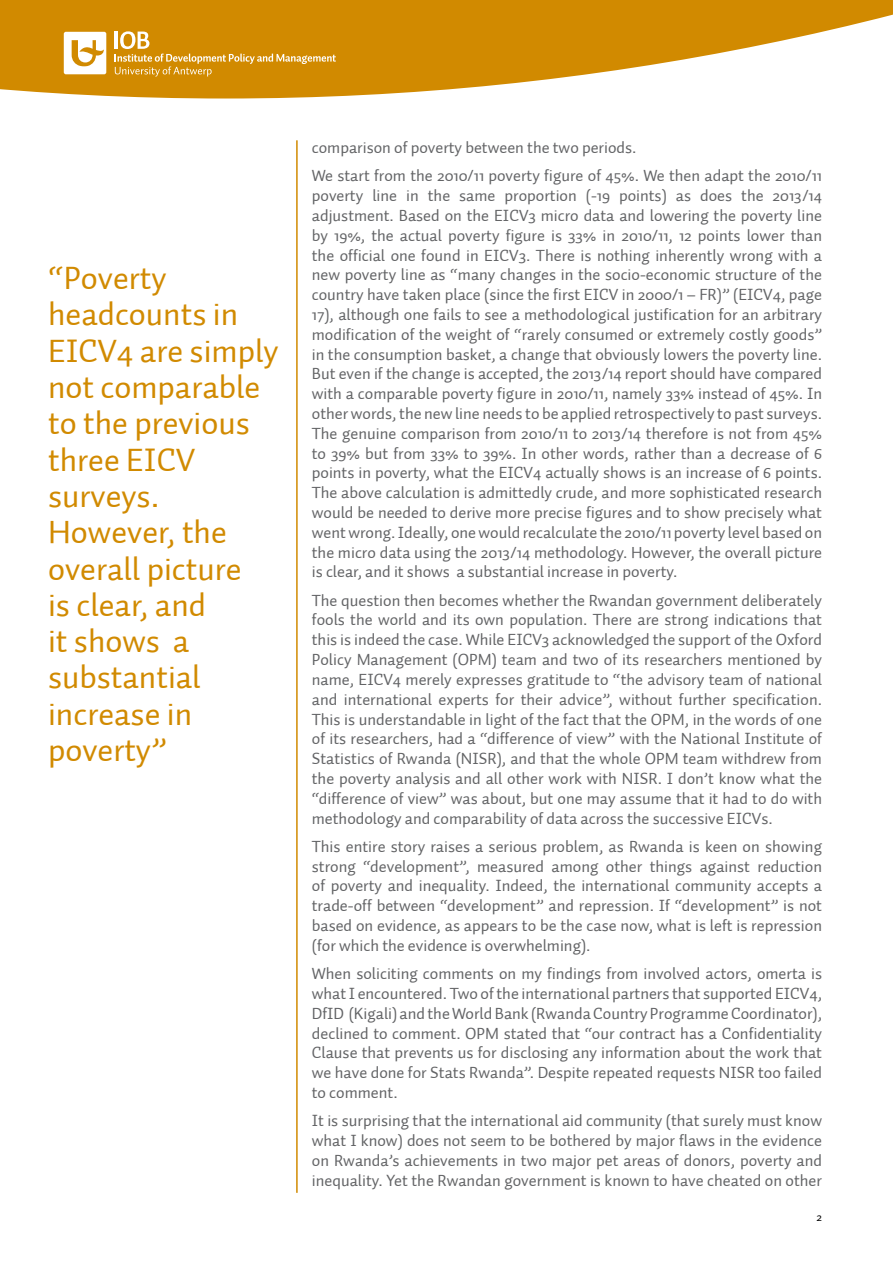
<style>
.page{position:relative;width:893px;height:1263px;background:#fff}
.page>*{position:absolute;margin:0;border:0;box-sizing:border-box;transform-origin:0 0}
.t1{font:33px/36.3px "Auto 1";color:#d18a00}
.t2{font:16.5px/19.8px "Auto 1";color:#636466;text-align:justify}
.t3{font:12px "Auto 1";color:#000}
</style>
<div class="page">
<svg style="left:0;top:0;width:893px;height:99px;fill:#d18a00"></svg>
<svg style="left:115px;top:31px;width:221px;height:46px;background:#d6971c"></svg>
<svg style="left:64px;top:32px;width:42px;height:42px"></svg>
<hr style="left:296px;top:140px;width:2px;height:1053px;background:#d18a00">
<h1 class="t1" style="left:48px;top:260px;width:232px">“Poverty headcounts in<br>EICV4 are simply not comparable to the previous three EICV surveys.<br>However, the overall picture<br>is clear, and<br>it shows a substantial increase in poverty”</h1>
<p class="t2" style="left:312px;top:134px;width:512px;line-height:28.3px">comparison of poverty between the two periods.<br>We start from the 2010/11 poverty figure of 45%. We then adapt the 2010/11</p>
<p class="t2" style="left:312px;top:186px;width:512px">poverty line in the same proportion (-19 points) as does the 2013/14 adjustment. Based on the EICV3 micro data and lowering the poverty line by 19%, the actual poverty figure is 33% in 2010/11, 12 points lower than the official one found in EICV3. There is nothing inherently wrong with a new poverty line as “many changes in the socio-economic structure of the country have taken place (since the first EICV in 2000/1 – FR)” (EICV4, page 17), although one fails to see a methodological justification for an arbitrary modification of the weight of “rarely consumed or extremely costly goods” in the consumption basket, a change that obviously lowers the poverty line.<br>But even if the change is accepted, the 2013/14 report should have compared with a comparable poverty figure in 2010/11, namely 33% instead of 45%. In other words, the new line needs to be applied retrospectively to past surveys.<br>The genuine comparison from 2010/11 to 2013/14 therefore is not from 45% to 39% but from 33% to 39%. In other words, rather than a decrease of 6 points in poverty, what the EICV4 actually shows is an increase of 6 points.<br>The above calculation is admittedly crude, and more sophisticated research would be needed to derive more precise figures and to show precisely what went wrong. Ideally, one would recalculate the 2010/11 poverty level based on the micro data using the 2013/14 methodology. However, the overall picture is clear, and it shows a substantial increase in poverty.</p>
<p class="t2" style="left:312px;top:590px;width:512px">The question then becomes whether the Rwandan government deliberately fools the world and its own population. There are strong indications that this is indeed the case. While EICV3 acknowledged the support of the Oxford Policy Management (OPM) team and two of its researchers mentioned by name, EICV4 merely expresses gratitude to “the advisory team of national and international experts for their advice”, without further specification.<br>This is understandable in light of the fact that the OPM, in the words of one of its researchers, had a “difference of view” with the N ational Institute of Statistics of Rwanda (N ISR), and that the whole OPM team withdrew from the poverty analysis and all other work with N ISR. I don’t know what the “difference of view” was about, but one may assume that it had to do with methodology and comparability of data across the successive EICVs.</p>
<p class="t2" style="left:312px;top:837px;width:512px">This entire story raises a serious problem, as Rwanda is keen on showing strong “development”, measured among other things against reduction of poverty and inequality. Indeed, the international community accepts a trade-off between “development” and repression. If “development” is not based on evidence, as appears to be the case now, what is left is repression (for which the evidence is overwhelming).</p>
<p class="t2" style="left:312px;top:964px;width:512px">When soliciting comments on my findings from involved actors, omerta is what I encountered. Two of the international partners that supported EICV4, DfID (Kigali) and the World Bank (Rwanda Country Programme Coordinator), declined to comment. OPM stated that “our contract has a Confidentiality Clause that prevents us for disclosing any information about the work that we have done for Stats Rwanda”. Despite repeated requests N ISR too failed to comment.</p>
<p class="t2" style="left:312px;top:1111px;width:512px">It is surprising that the international aid community (that surely must know what I know) does not seem to be bothered by major flaws in the evidence on Rwanda’s achievements in two major pet areas of donors, poverty and inequality. Yet the Rwandan government is known to have cheated on other</p>
<p class="t3" style="left:817px;top:1209px;width:7px">2</p>
</div>
